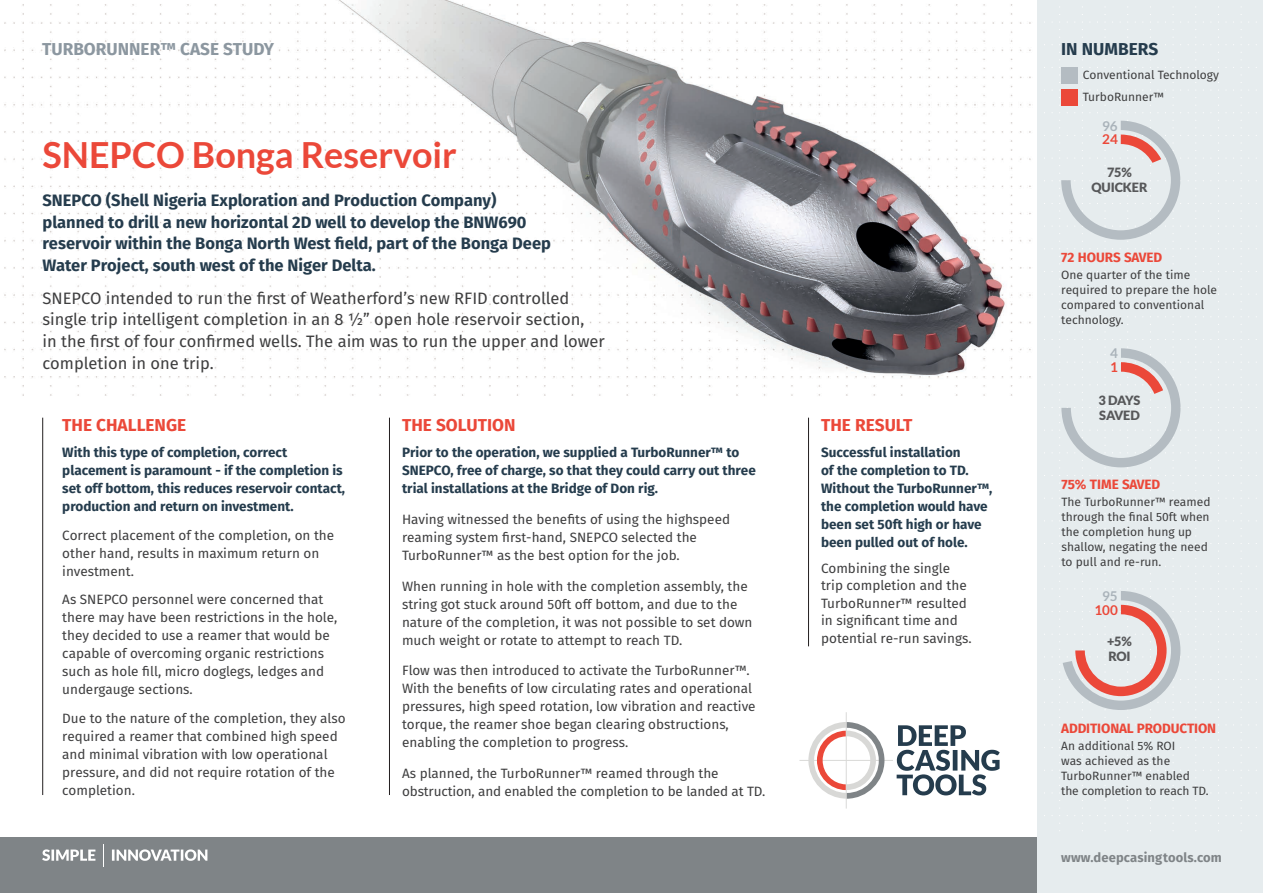
<style>
.page{position:relative;width:1263px;height:893px;background:#fff}
.page>*{position:absolute;margin:0;border:0;box-sizing:border-box;transform-origin:0 0}
.t1{font:700 36px "Lato";color:#eb4839}
.t2{font:700 17.25px "Fira Sans";color:#eb4839}
.t3{font:700 17.25px "Fira Sans";color:#8c97a0}
.t4{font:700 17.25px "Fira Sans";color:#253c4d}
.t5{font:16.5px/21.8px "Fira Sans";color:#3e3e3f}
.t6{font:700 16.5px/21.8px "Fira Sans";color:#253c4d}
.t7{font:13.5px/18px "Fira Sans";color:#3e3e3f}
.t8{font:700 13.5px/18px "Fira Sans";color:#253c4d}
.t9{font:700 13.5px "Fira Sans";letter-spacing:-.01em;color:#eb4839}
.t10{font:700 13.5px "Lato";color:#eb4839}
.t11{font:700 13.5px "Lato";color:#aab3ba}
.t12{font:700 12.9px "Fira Sans";letter-spacing:.01em;color:#7f8487}
.t13{font:900 12.75px/15px "Lato";letter-spacing:-.01em;color:#57585a}
.t14{font:12px/15px "Fira Sans";color:#3e3e3f}
</style>
<div class="page">
<img style="left:4px;top:0;width:1027px;height:396px">
<div style="left:0;top:838px;width:1263px;height:55px;background:#7f8487"></div>
<div style="left:1037px;top:0;width:226px;height:893px;background:#e6ecee"></div>
<svg style="left:1044px;top:6px;width:213px;height:825px"></svg>
<div style="left:1061px;top:67px;width:17px;height:17px;background:#b4bcc2"></div>
<div style="left:1061px;top:89px;width:17px;height:16px;background:#eb4839"></div>
<svg style="left:799px;top:712px;width:201px;height:97px"></svg>
<hr style="left:42px;top:418px;width:1px;height:377px;background:#231f20">
<hr style="left:389px;top:418px;width:1px;height:377px;background:#231f20">
<hr style="left:808px;top:418px;width:1px;height:228px;background:#231f20">
<svg style="left:42px;top:844px;width:165px;height:22px"></svg>
<svg style="left:1061px;top:348px;width:119px;height:119px"></svg>
<svg style="left:1061px;top:121px;width:119px;height:119px"></svg>
<svg style="left:1063px;top:591px;width:117px;height:119px"></svg>
<p class="t3" style="left:42px;top:37px;width:233px">TURBORUNNER™ CASE STUDY</p>
<p class="t4" style="left:1061px;top:37px;width:99px">IN NUMBERS</p>
<p class="t14" style="left:1083px;top:64px;width:138px;line-height:22px">Conventional Technology<br>TurboRunner™</p>
<h1 class="t1" style="left:43px;top:134px;width:416px">SNEPCO Bonga Reservoir</h1>
<p class="t6" style="left:43px;top:189px;width:510px">SNEPCO (Shell Nigeria Exploration and Production Company) planned to drill a new horizontal 2D well to develop the BNW690 reservoir within the Bonga North West field, part of the Bonga Deep Water Project, south west of the Niger Delta.</p>
<p class="t5" style="left:43px;top:287px;width:564px">SNEPCO intended to run the first of Weatherford’s new RFID controlled single trip intelligent completion in an 8 ½” open hole reservoir section,<br>in the first of four confirmed wells. The aim was to run the upper and lower completion in one trip.</p>
<p class="t2" style="left:62px;top:412px;width:125px">THE CHALLENGE</p>
<p class="t8" style="left:62px;top:443px;width:284px">With this type of completion, correct placement is paramount - if the completion is set off bottom, this reduces reservoir contact, production and return on investment.</p>
<p class="t7" style="left:62px;top:526px;width:274px">Correct placement of the completion, on the other hand, results in maximum return on investment.</p>
<p class="t7" style="left:62px;top:591px;width:277px">As SNEPCO personnel were concerned that there may have been restrictions in the hole, they decided to use a reamer that would be capable of overcoming organic restrictions such as hole fill, micro doglegs, ledges and undergauge sections.</p>
<p class="t7" style="left:62px;top:709px;width:285px">Due to the nature of the completion, they also required a reamer that combined high speed and minimal vibration with low operational pressure, and did not require rotation of the completion.</p>
<p class="t2" style="left:402px;top:412px;width:115px">THE SOLUTION</p>
<p class="t8" style="left:402px;top:443px;width:355px">Prior to the operation, we supplied a TurboRunner™ to<br>SNEPCO, free of charge, so that they could carry out three trial installations at the Bridge of Don rig.</p>
<p class="t7" style="left:402px;top:510px;width:330px">Having witnessed the benefits of using the highspeed reaming system first-hand, SNEPCO selected the<br>TurboRunner™ as the best option for the job.</p>
<p class="t7" style="left:402px;top:577px;width:352px">When running in hole with the completion assembly, the string got stuck around 50ft off bottom, and due to the nature of the completion, it was not possible to set down much weight or rotate to attempt to reach TD.</p>
<p class="t7" style="left:402px;top:662px;width:355px">Flow was then introduced to activate the TurboRunner™.<br>With the benefits of low circulating rates and operational pressures, high speed rotation, low vibration and reactive torque, the reamer shoe began clearing obstructions, enabling the completion to progress.</p>
<p class="t7" style="left:402px;top:764px;width:365px">As planned, the TurboRunner™ reamed through the obstruction, and enabled the completion to be landed at TD.</p>
<p class="t2" style="left:821px;top:412px;width:93px">THE RESULT</p>
<p class="t8" style="left:821px;top:443px;width:173px">Successful installation<br>of the completion to TD.<br>Without the TurboRunner™, the completion would have been set 50ft high or have been pulled out of hole.</p>
<p class="t7" style="left:821px;top:559px;width:152px;line-height:17.4px">Combining the single trip completion and the<br>TurboRunner™ resulted in significant time and potential re-run savings.</p>
<p class="t11" style="left:1102px;top:118px;width:17px">96</p>
<p class="t10" style="left:1102px;top:132px;width:17px">24</p>
<p class="t13" style="left:1091px;top:164px;width:57px;text-align:center">75%<br>QUICKER</p>
<p class="t9" style="left:1061px;top:247px;width:103px">72 HOURS SAVED</p>
<p class="t14" style="left:1061px;top:267px;width:157px">One quarter of the time required to prepare the hole compared to conventional technology.</p>
<p class="t11" style="left:1110px;top:346px;width:9px">4</p>
<p class="t10" style="left:1110px;top:359px;width:9px">1</p>
<p class="t13" style="left:1098px;top:392px;width:43px">3 DAYS<br>SAVED</p>
<p class="t9" style="left:1061px;top:475px;width:101px">75% TIME SAVED</p>
<p class="t14" style="left:1061px;top:495px;width:151px">The TurboRunner™ reamed through the final 50ft when the completion hung up shallow, negating the need to pull and re-run.</p>
<p class="t11" style="left:1102px;top:588px;width:17px">95</p>
<p class="t10" style="left:1094px;top:602px;width:25px">100</p>
<p class="t13" style="left:1107px;top:634px;width:26px">+5%<br>ROI</p>
<p class="t9" style="left:1061px;top:719px;width:156px">ADDITIONAL PRODUCTION</p>
<p class="t14" style="left:1061px;top:738px;width:149px">An additional 5% ROI<br>was achieved as the<br>TurboRunner™ enabled the completion to reach TD.</p>
<p class="t12" style="left:1061px;top:848px;width:162px">www.deepcasingtools.com</p>
</div>
